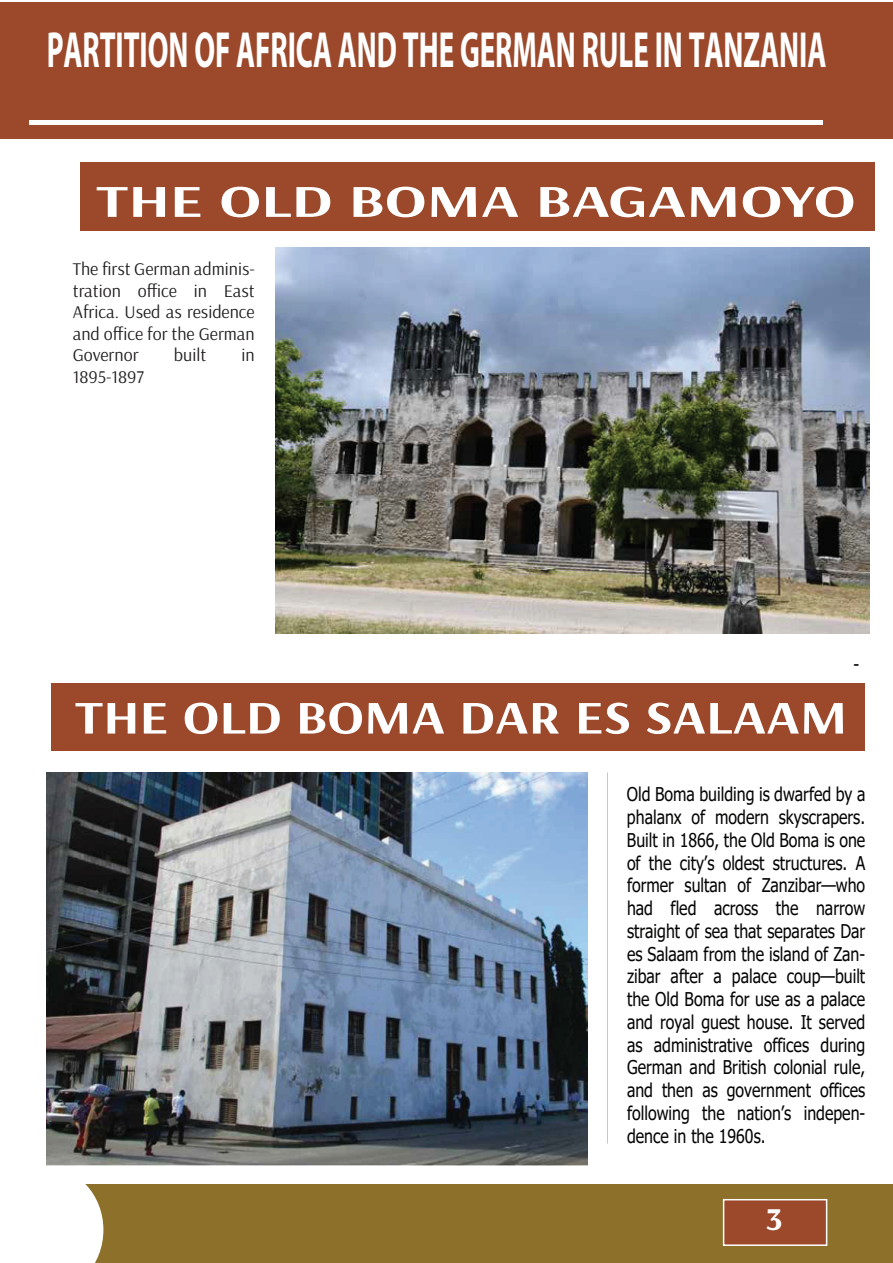
<style>
.page{position:relative;width:893px;height:1263px;background:#fff}
.page>*{position:absolute;margin:0;border:0;box-sizing:border-box;transform-origin:0 0}
.t1{font:700 51px "Myriad Pro";color:#fff;scale:.57 1}
.t2{font:700 46.95px "Arsenal";color:#fff;scale:1.18 1}
.t3{font:700 45.9px "Arsenal";color:#fff;scale:1.38 1}
.t4{font:700 31.95px "Arsenal";color:#fff;scale:1.09 1}
.t5{font:19.05px "Tahoma";color:#050504;scale:.84 1}
.t6{font:18.9px/22.8px "Tahoma";color:#050504;text-align:justify;scale:.84 1}
.t7{font:18px/21.6px "Arsenal";color:#231f20;text-align:justify}
</style>
<div class="page">
<div style="left:80px;top:162px;width:794px;height:69px;background:#9b482b"></div>
<div style="left:1px;top:2px;width:892px;height:137px;background:#9b482b"></div>
<div style="left:12px;top:1184px;width:881px;height:79px;background:#8d712b"></div>
<div style="left:12px;top:1184px;width:91px;height:79px;background:#fff"></div>
<div style="left:723px;top:1199px;width:104px;height:47px;background:#9b482b;border:2px solid #fff"></div>
<div style="left:29px;top:120px;width:794px;height:5px;background:#fff"></div>
<img style="left:275px;top:248px;width:594px;height:385px">
<div style="left:52px;top:683px;width:813px;height:68px;background:#9b482b"></div>
<img style="left:47px;top:772px;width:541px;height:393px">
<h1 class="t1" style="left:47px;top:16px;width:1370px">PARTITION OF AFRICA AND THE GERMAN RULE IN TANZANIA</h1>
<h3 class="t3" style="left:96px;top:173px;width:552px">THE OLD BOMA BAGAMOYO</h3>
<p class="t7" style="left:73px;top:258px;width:183px">The first German adminis&shy;tration office in East Africa. Used as residence and office for the German Governor</p>
<p class="t7" style="left:174px;top:345px;width:34px">built</p>
<p class="t7" style="left:242px;top:345px;width:15px">in</p>
<p class="t7" style="left:73px;top:366px;width:73px">1895-1897</p>
<p class="t5" style="left:853px;top:651px;width:8px">-</p>
<h2 class="t2" style="left:75px;top:689px;width:656px">THE OLD BOMA DAR ES SALAAM</h2>
<p class="t6" style="left:627px;top:784px;width:285px">Old Boma building is dwarfed by a phalanx of modern skyscrapers.<br>Built in 1866, the Old Boma is one of the city’s oldest structures. A former sultan of Zanzibar—who had fled across the narrow straight of sea that separates Dar es Salaam from the island of Zan&shy;zibar after a palace coup—built the Old Boma for use as a palace and royal guest house. It served as administrative offices during German and British colonial rule, and then as government offices following the nation’s indepen&shy;dence in the 1960s.</p>
<h3 class="t4" style="left:766px;top:1199px;width:17px">3</h3>
</div>
